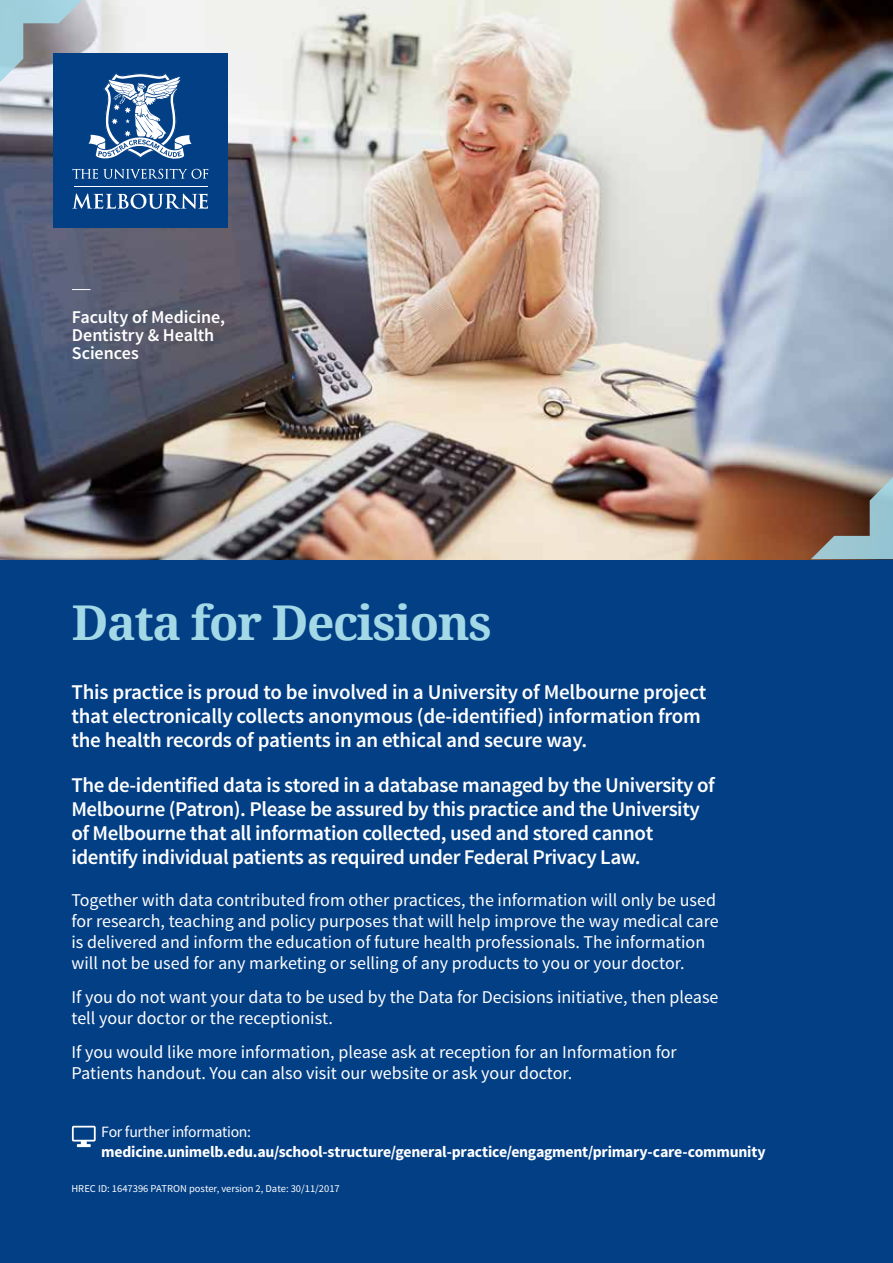
<style>
.page{position:relative;width:893px;height:1263px;background:#033f85}
.page>*{position:absolute;margin:0;border:0;box-sizing:border-box;transform-origin:0 0}
.t1{font:700 48px "Noto Serif";letter-spacing:-.03em;color:#a3d8e7}
.t2{font:600 21px/24px "Source Sans Pro";letter-spacing:-.02em;color:#fff}
.t3{font:18px/21px "Source Sans Pro";color:#fff}
.t4{font:600 18px/18px "Source Sans Pro";letter-spacing:-.005em;color:#fff}
.t5{font:700 15.75px "Source Sans Pro";letter-spacing:-.015em;color:#fff}
.t6{font:15.75px "Source Sans Pro";letter-spacing:-.02em;color:#fff}
.t7{font:10.5px "Source Sans Pro";color:#fff}
</style>
<div class="page">
<img style="left:0;top:0;width:893px;height:559px">
<div style="left:53px;top:53px;width:174px;height:174px;background:#033f85"></div>
<svg style="left:72px;top:169px;width:136px;height:10px"></svg>
<hr style="left:74px;top:186px;width:134px;height:1px;background:#fff">
<svg style="left:72px;top:193px;width:136px;height:16px"></svg>
<svg style="left:72px;top:289px;width:19px;height:1px"></svg>
<svg style="left:72px;top:1126px;width:24px;height:21px"></svg>
<svg style="left:811px;top:456px;width:82px;height:103px;background:#878380"></svg>
<svg style="left:0;top:0;width:194px;height:161px"></svg>
<p class="t4" style="left:72px;top:308px;width:155px">Faculty of Medicine,<br>Dentistry &amp; Health<br>Sciences</p>
<h1 class="t1" style="left:72px;top:589px;width:421px">Data for Decisions</h1>
<p class="t2" style="left:71px;top:680px;width:636px">This practice is proud to be involved in a University of Melbourne project that electronically collects anonymous (de-identified) information from the health records of patients in an ethical and secure way.</p>
<p class="t2" style="left:71px;top:773px;width:645px">The de-identified data is stored in a database managed by the University of Melbourne (Patron). Please be assured by this practice and the University of Melbourne that all information collected, used and stored cannot identify individual patients as required under Federal Privacy Law.</p>
<p class="t3" style="left:71px;top:890px;width:649px">Together with data contributed from other practices, the information will only be used for research, teaching and policy purposes that will help improve the way medical care is delivered and inform the education of future health professionals. The information will not be used for any marketing or selling of any products to you or your doctor.</p>
<p class="t3" style="left:71px;top:987px;width:649px">If you do not want your data to be used by the Data for Decisions initiative, then please tell your doctor or the receptionist.</p>
<p class="t3" style="left:71px;top:1041px;width:607px">If you would like more information, please ask at reception for an Information for<br>Patients handout. You can also visit our website or ask your doctor.</p>
<p class="t6" style="left:101px;top:1122px;width:151px">For further information:</p>
<p class="t5" style="left:101px;top:1141px;width:666px">medicine.unimelb.edu.au/school-structure/general-practice/engagment/primary-care-community</p>
<p class="t7" style="left:71px;top:1181px;width:270px">HREC ID: 1647396 PATRON poster, version 2, Date: 30/11/2017</p>
</div>
